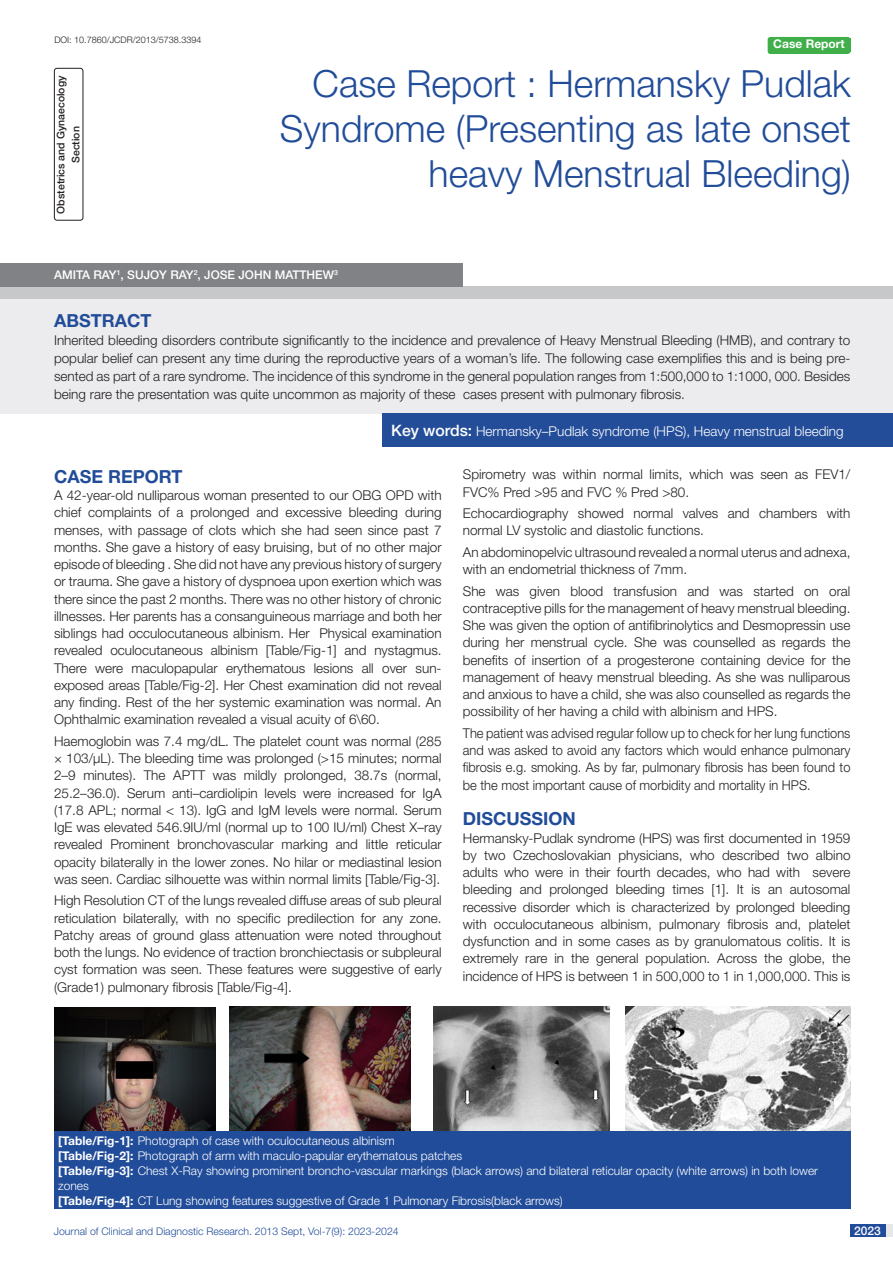
<style>
.page{position:relative;width:893px;height:1263px;background:#fff}
.page>*{position:absolute;margin:0;border:0;box-sizing:border-box;transform-origin:0 0}
.t1{font:300 37.5px/45px "Helvetica Neue";color:#214c99;text-align:right}
.Level_1{font:700 18px "Helvetica Neue";color:#214c99}
.Abstract_head{font:700 18px "Helvetica Neue";color:#214c99}
.Body_text{font:300 13.5px/17.2px "Helvetica Neue";color:#231f20;text-align:justify}
.Abstract_text{font:300 13.5px/18px "Helvetica Neue";color:#231f20;text-align:justify}
.Body_text-2{font:300 13.5px/17.2px "Helvetica Neue";color:#231f20;text-align:justify;scale:.95 1}
.t2{font:300 13.5px "Helvetica Neue";color:#fff}
.Table_text{font:300 12px "Helvetica Neue";color:#fff}
.Author{font:500 12px "Helvetica Neue";color:#fff}
.t3{font:700 12px "Helvetica Neue";color:#fff}
.t4{font:300 10.5px "Helvetica Neue";color:#214c99}
.t5{font:500 10.5px/15px "Helvetica Neue";color:#231f20;text-align:center}
.DOI{font:300 9px "Helvetica Neue";color:#231f20}
.s1{color:#244d99}
.s2{font-weight:500;font-size:15.75px}
.s3{font-weight:700}
</style>
<div class="page">
<div style="left:850px;top:1224px;width:43px;height:13px;background:#e6e7e9"></div>
<div style="left:850px;top:1224px;width:35px;height:13px;background:#214c99"></div>
<div style="left:768px;top:37px;width:82px;height:17px;background:#40ae49;border-radius:3px"></div>
<div style="left:767px;top:39px;width:83px;height:13px;background:#40ae49"></div>
<div style="left:0;top:288px;width:893px;height:125px;background:#ececee"></div>
<div style="left:0;top:286px;width:893px;height:12px;background:#c7c8ca"></div>
<div style="left:383px;top:413px;width:510px;height:34px;background:#244d99"></div>
<div style="left:0;top:263px;width:463px;height:23px;background:#808285"></div>
<div style="left:54px;top:68px;width:29px;height:153px;border:1px solid #231f20;border-radius:3px"></div>
<img style="left:54px;top:1007px;width:162px;height:124px">
<img style="left:230px;top:1006px;width:180px;height:125px">
<img style="left:434px;top:1006px;width:176px;height:125px">
<img style="left:625px;top:1006px;width:225px;height:125px">
<div style="left:54px;top:1131px;width:796px;height:78px;background:#214c99"></div>
<p class="DOI" style="left:54px;top:35px;width:148px">DOI: 10.7860/JCDR/2013/5738.3394</p>
<p class="t3" style="left:773px;top:37px;width:73px">Case Report</p>
<p class="t1" style="left:280px;top:60px;width:573px">Case Report : Hermansky Pudlak<br>Syndrome (Presenting as late onset</p>
<p class="t1" style="left:429px;top:150px;width:424px">heavy Menstrual Bleeding)</p>
<p class="t5" style="left:53px;top:214px;width:139px;rotate:-90deg">OBSTETRICS AND GYNAECOLOGY<br>SECTION</p>
<p class="Author" style="left:54px;top:267px;width:159px">AMITA RAY<sup>1</sup>, SUJOY RAY<sup>2</sup>, JOS</p>
<p class="Author" style="left:228px;top:267px;width:112px">E JO HN MATTHEW<sup>3</sup></p>
<p class="Abstract_head" style="left:54px;top:309px;width:98px">ABST<span class="s1">RAC</span>T</p>
<p class="Abstract_text" style="left:54px;top:330px;width:798px">Inherited bleeding disorders contribute significantly to the incidence and prevalence of Heavy Menstrual Bleeding (HMB), and contrary to popular belief can present any time during the reproductive years of a woman’s life. The following case exemplifies this and is being pre&shy;sented as part of a rare syndrome. The incidence of this syndrome in the general population ranges from 1:500,000 to 1:1000, 000. Besides being rare the presentation was quite uncommon as majority of these cases present with pulmonary fibrosis.</p>
<p class="t2" style="left:391px;top:422px;width:454px"><span class="s2">KEY WORDS:</span> Hermansky–Pudlak syndrome (HPS), Heavy menstrual bleeding</p>
<p class="Level_1" style="left:54px;top:465px;width:130px">Case report</p>
<p class="Body_text" style="left:54px;top:486px;width:389px">A 42-year-old nulliparous woman presented to our OBG OPD with chief complaints of a prolonged and excessive bleeding during menses, with passage of clots which she had seen since past 7 months. She gave a history of easy bruising, but of no other major episode of bleeding . She did not have any previous history of surgery or trauma. She gave a history of dyspnoea upon exertion which was there since the past 2 months. There was no other history of chronic illnesses. Her parents has a consanguineous marriage and both her siblings had occulocutaneous albinism. Her Physical examination revealed oculocutaneous albinism [Table/Fig-1] and nystagmus.<br>There were maculopapular erythematous lesions all over sun&shy;exposed areas [Table/Fig-2]. Her Chest examination did not reveal any finding. Rest of the her systemic examination was normal. An Ophthalmic examination revealed a visual acuity of 6\60.</p>
<p class="Body_text" style="left:54px;top:732px;width:389px">Haemoglobin was 7.4 mg/dL. The platelet count was normal (285 × 103/μL). The bleeding time was prolonged (&gt;15 minutes; normal 2–9 minutes). The APTT was mildly prolonged, 38.7s (normal, 25.2–36.0). Serum anti–cardiolipin levels were increased for IgA (17.8 APL; normal &lt; 13). IgG and IgM levels were normal. Serum IgE was elevated 546.9IU/ml (normal up to 100 IU/ml) Chest X–ray revealed Prominent bronchovascular marking and little reticular opacity bilaterally in the lower zones. No hilar or mediastinal lesion was seen. Cardiac silhouette was within normal limits [Table/Fig-3].</p>
<p class="Body_text" style="left:54px;top:892px;width:389px">High Resolution CT of the lungs revealed diffuse areas of sub pleural reticulation bilaterally, with no specific predilection for any zone.<br>Patchy areas of ground glass attenuation were noted throughout both the lungs. No evidence of traction bronchiectasis or subpleural cyst formation was seen. These features were suggestive of early (Grade1) pulmonary fibrosis [Table/Fig-4].</p>
<p class="Body_text" style="left:463px;top:465px;width:389px">Spirometry was within normal limits, which was seen as FEV1/<br>FVC% Pred &gt;95 and FVC % Pred &gt;80.</p>
<p class="Body_text" style="left:463px;top:504px;width:389px">Echocardiography showed normal valves and chambers with normal LV systolic and diastolic functions.</p>
<p class="Body_text" style="left:463px;top:543px;width:389px">An abdominopelvic ultrasound revealed a normal uterus and adnexa, with an endometrial thickness of 7mm.</p>
<p class="Body_text" style="left:463px;top:582px;width:389px">She was given blood transfusion and was started on oral contraceptive pills for the management of heavy menstrual bleeding.<br>She was given the option of antifibrinolytics and Desmopressin use during her menstrual cycle. She was counselled as regards the benefits of insertion of a progesterone containing device for the management of heavy menstrual bleeding. As she was nulliparous and anxious to have a child, she was also counselled as regards the possibility of her having a child with albinism and HPS.</p>
<p class="Body_text-2" style="left:463px;top:724px;width:409px">The patient was advised regular follow up to check for her lung functions and was asked to avoid any factors which would enhance pulmonary fibrosis e.g. smoking. As by far, pulmonary fibrosis has been found to be the most important cause of morbidity and mortality in HPS.</p>
<p class="Level_1" style="left:463px;top:808px;width:115px">Discussion</p>
<p class="Body_text" style="left:463px;top:829px;width:389px">Hermansky-Pudlak syndrome (HPS) was first documented in 1959 by two Czechoslovakian physicians, who described two albino adults who were in their fourth decades, who had with severe bleeding and prolonged bleeding times [1]. It is an autosomal recessive disorder which is characterized by prolonged bleeding with occulocutaneous albinism, pulmonary fibrosis and, platelet dysfunction and in some cases as by granulomatous colitis. It is extremely rare in the general population. Across the globe, the incidence of HPS is between 1 in 500,000 to 1 in 1,000,000. This is</p>
<p class="Table_text" style="left:58px;top:1133px;width:338px"><span class="s3">[Table/Fig-1]:</span> Photograph of case with oculocutaneous albinism</p>
<p class="Table_text" style="left:58px;top:1148px;width:406px"><span class="s3">[Table/Fig-2]:</span> Photograph of arm with maculo-papular erythematous patches</p>
<p class="Table_text" style="left:58px;top:1163px;width:761px"><span class="s3">[Table/Fig-3]:</span> Chest X-Ray showing prominent broncho-vascular markings (black arrows) and bilateral reticular opacity (white arrows) in both lower</p>
<p class="Table_text" style="left:58px;top:1178px;width:32px">zones</p>
<p class="Table_text" style="left:58px;top:1193px;width:506px"><span class="s3">[Table/Fig-4]:</span> CT Lung showing features suggestive of Grade 1 Pulmonary Fibrosis(black arrows)</p>
<p class="t4" style="left:54px;top:1225px;width:346px">Journal of Clinical and Diagnostic Research. 2013 Sept, Vol-7(9): 2023-2024</p>
<p class="Author" style="left:854px;top:1223px;width:28px">2023</p>
</div>
